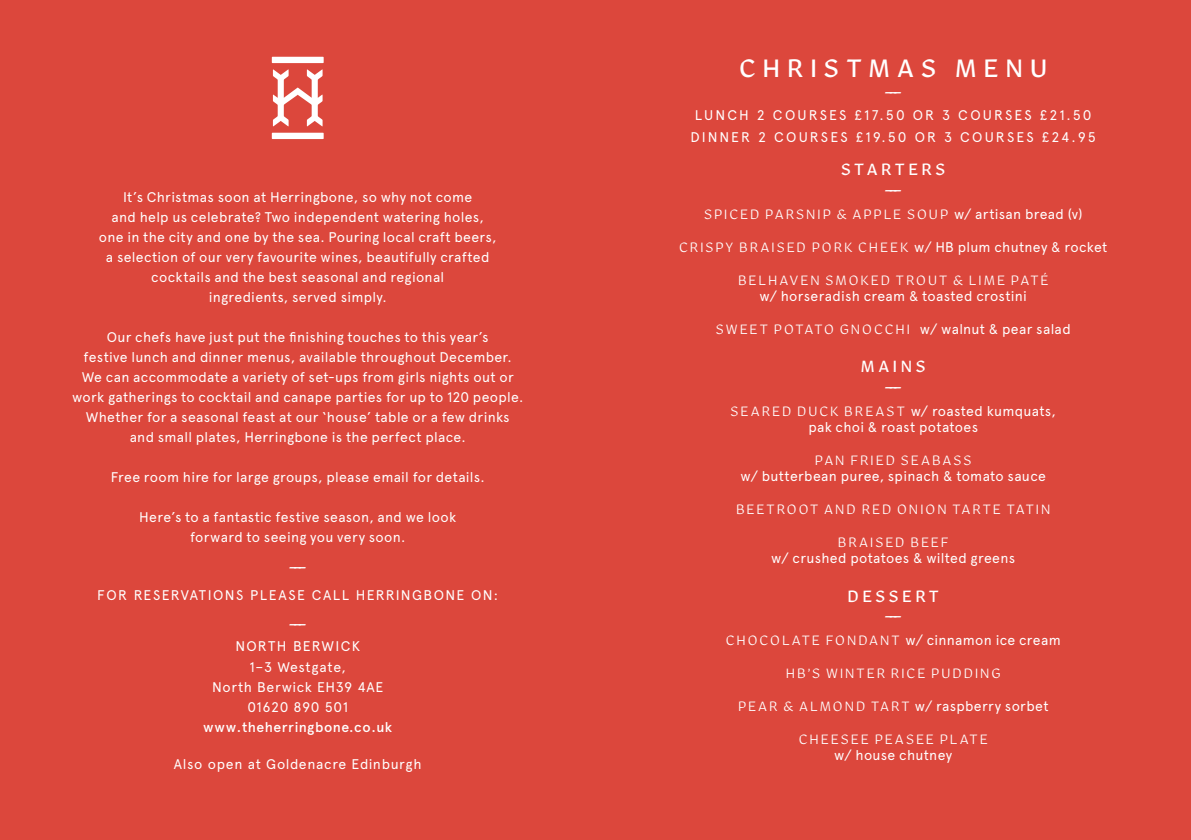
<style>
.page{position:relative;width:1191px;height:840px;background:#fff}
.page>*{position:absolute;margin:0;border:0;box-sizing:border-box;transform-origin:0 0}
.t1{font:26px "Robinson";letter-spacing:.27em;color:#fff}
.t2{font:18px "Robinson";color:#fff}
.t3{font:16.8px "Robinson";letter-spacing:.215em;color:#fff}
.t4{font:14px/20px "Apercu";letter-spacing:.02em;color:#fff;text-align:center}
.t5{font:300 14px "Robinson";letter-spacing:.145em;color:#fff}
.t6{font:14px/20px "Apercu";letter-spacing:.045em;color:#fff;text-align:center}
.t7{font:14px/21.6px "Apercu";letter-spacing:.15em;color:#fff;text-align:center}
.t8{font:14px "Apercu";letter-spacing:.095em;color:#fff}
.t9{font:500 14px "Apercu";letter-spacing:.03em;color:#fff}
.s1{font-family:"Apercu";font-weight:400}
.s2{font-family:"Robinson";font-weight:300}
</style>
<div class="page">
<div style="left:0;top:0;width:1191px;height:839px;background:#dc473c"></div>
<div style="left:272px;top:57px;width:52px;height:6px;background:#fff"></div>
<div style="left:272px;top:133px;width:52px;height:6px;background:#fff"></div>
<svg style="left:273px;top:69px;width:49px;height:57px"></svg>
<p class="t4" style="left:99px;top:186px;width:399px">It’s Christmas soon at Herringbone, so why not come<br>and help us celebrate? Two independent watering holes, one in the city and one by the sea. Pouring local craft beers, a selection of our very favourite wines, beautifully crafted cocktails and the best seasonal and regional<br>ingredients, served simply.</p>
<p class="t4" style="left:72px;top:326px;width:453px">Our chefs have just put the finishing touches to this year’s<br>festive lunch and dinner menus, available throughout December.<br>We can accommodate a variety of set-ups from girls nights out or work gatherings to cocktail and canape parties for up to 120 people.<br>Whether for a seasonal feast at our ‘house’ table or a few drinks and small plates, Herringbone is the perfect place.</p>
<p class="t4" style="left:111px;top:466px;width:375px">Free room hire for large groups, please email for details.</p>
<p class="t4" style="left:139px;top:506px;width:318px">Here’s to a fantastic festive season, and we look forward to seeing you very soon.</p>
<p class="t2" style="left:289px;top:553px;width:19px">–––</p>
<p class="t8" style="left:97px;top:586px;width:402px">FOR RESERVATIONS PLEASE CALL HERRINGBONE ON:</p>
<p class="t2" style="left:289px;top:610px;width:19px">–––</p>
<p class="t6" style="left:212px;top:636px;width:173px">NORTH BERWICK<br>1–3 Westgate,<br>North Berwick EH39 4AE<br>01620 890 501</p>
<p class="t9" style="left:203px;top:717px;width:191px">www.theherringbone.co.uk</p>
<p class="t6" style="left:174px;top:753px;width:249px">Also open at Goldenacre Edinburgh</p>
<h1 class="t1" style="left:739px;top:48px;width:310px">CHRISTMAS MENU</h1>
<p class="t2" style="left:884px;top:78px;width:19px">–––</p>
<p class="t7" style="left:690px;top:105px;width:407px">LUNCH 2 COURSES £17.50 OR 3 COURSES £21.50<br>DINNER 2 COURSES £19.50 OR 3 COURSES £24.95</p>
<p class="t3" style="left:841px;top:156px;width:106px">STARTERS</p>
<p class="t2" style="left:884px;top:176px;width:19px">–––</p>
<p class="t5" style="left:704px;top:203px;width:380px">SPICED PARSNIP &amp; APPLE SOUP <span class="s1">w/ artisan bread (v)</span></p>
<p class="t5" style="left:679px;top:236px;width:430px">CRISPY BRAISED PORK CHEEK <span class="s1">w/ HB plum chutney &amp; rocket</span></p>
<p class="t5" style="left:738px;top:269px;width:312px">BELHAVEN SMOKED TROUT &amp; LIME PATÉ</p>
<p class="t4" style="left:759px;top:285px;width:269px">w/ horseradish cream &amp; toasted crostini</p>
<p class="t5" style="left:716px;top:318px;width:356px">SWEET POTATO GNOCCHI <span class="s1">w/ walnut &amp; pear salad</span></p>
<p class="t3" style="left:861px;top:353px;width:66px">MAINS</p>
<p class="t2" style="left:884px;top:373px;width:19px">–––</p>
<p class="t4" style="left:730px;top:402px;width:327px;line-height:16px"><span class="s2">SEARED DUCK BREAST</span> w/ roasted kumquats, pak choi &amp; roast potatoes</p>
<p class="t5" style="left:814px;top:449px;width:158px">PAN FRIED SEABASS</p>
<p class="t4" style="left:740px;top:465px;width:307px">w/ butterbean puree, spinach &amp; tomato sauce</p>
<p class="t5" style="left:736px;top:498px;width:316px">BEETROOT AND RED ONION TARTE TATIN</p>
<p class="t5" style="left:838px;top:531px;width:112px">BRAISED BEEF</p>
<p class="t4" style="left:771px;top:547px;width:245px">w/ crushed potatoes &amp; wilted greens</p>
<p class="t3" style="left:847px;top:582px;width:93px">DESSERT</p>
<p class="t2" style="left:884px;top:602px;width:19px">–––</p>
<p class="t4" style="left:726px;top:629px;width:336px"><span class="s2">CHOCOLATE FONDANT</span> w/ cinnamon ice cream</p>
<p class="t5" style="left:785px;top:662px;width:216px">HB’S WINTER RICE PUDDING</p>
<p class="t4" style="left:738px;top:695px;width:312px"><span class="s2">PEAR &amp; ALMOND TART</span> w/ raspberry sorbet</p>
<p class="t5" style="left:798px;top:728px;width:190px">CHEESEE PEASEE PLATE</p>
<p class="t4" style="left:834px;top:744px;width:119px">w/ house chutney</p>
</div>
